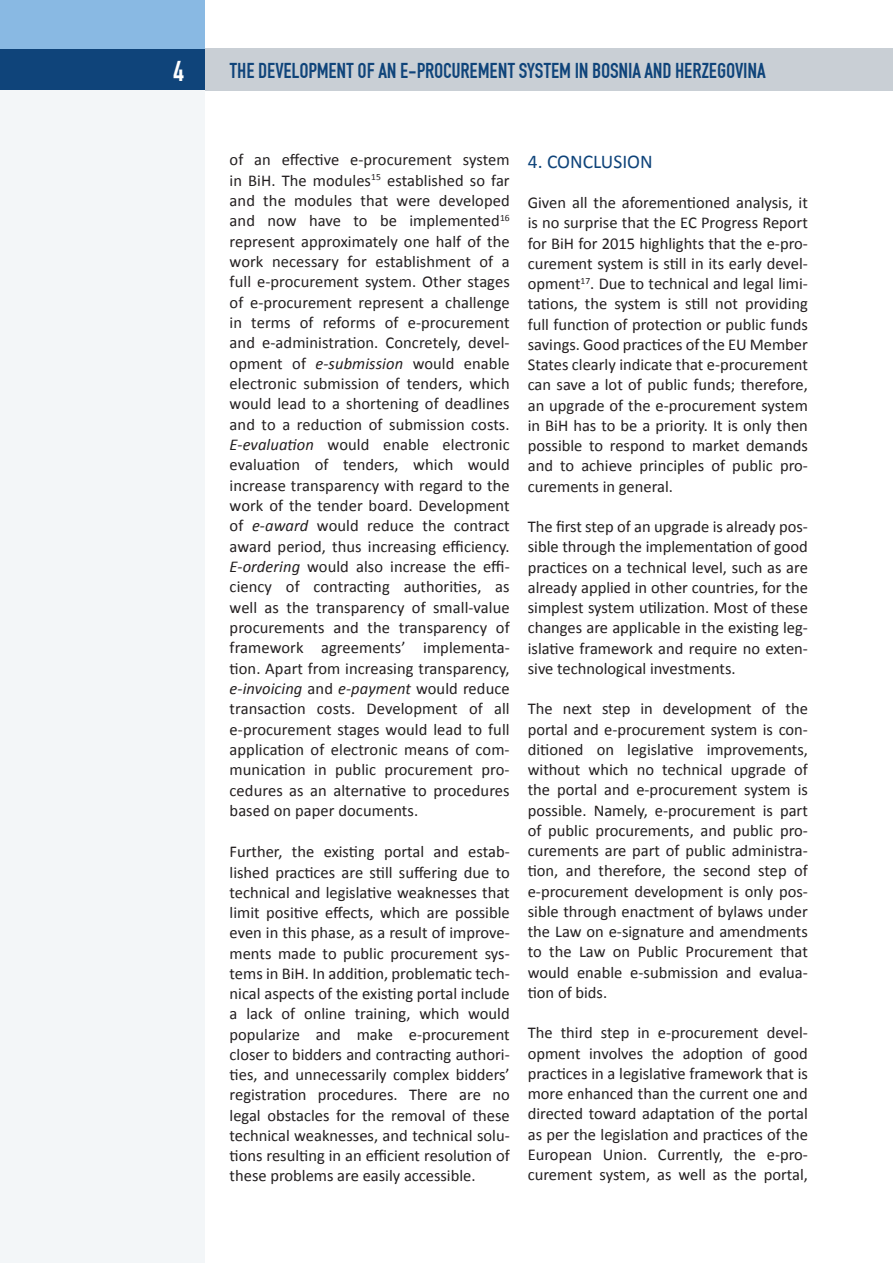
<style>
.page{position:relative;width:893px;height:1263px;background:#fff}
.page>*{position:absolute;margin:0;border:0;box-sizing:border-box;transform-origin:0 0}
.t1{font:30px "H Fette Engschrift";color:#fff}
.t2{font:22.5px "H Fette Engschrift";letter-spacing:-.01em;color:#0f447a}
.t3{font:19.5px "Calibri";color:#0f447a}
.t4{font:16.5px/20.2px "Calibri";color:#231f20;text-align:justify}
.s1{font-style:italic}
</style>
<div class="page">
<div style="left:204px;top:48px;width:689px;height:43px;background:#c9cfd5"></div>
<div style="left:0;top:48px;width:204px;height:43px;background:#0f447a"></div>
<div style="left:0;top:0;width:204px;height:48px;background:#89b9e3"></div>
<div style="left:0;top:91px;width:204px;height:1172px;background:#f3f6f8"></div>
<h1 class="t1" style="left:173px;top:53px;width:12px">4</h1>
<h2 class="t2" style="left:230px;top:57px;width:224px">THE DEVELOPMENT OF AN E-PROCUREME</h2>
<h2 class="t2" style="left:498px;top:57px;width:31px">NTSYSTEM</h2>
<h2 class="t2" style="left:575px;top:57px;width:192px">IN BOSNIA AND HERZEGOVINA</h2>
<p class="t4" style="left:230px;top:149px;width:282px">of an effective e-procurement system in BiH. The modules<sup>15</sup> established so far and the modules that were developed and now have to be implemented<sup>16 </sup>represent approximately one half of the work necessary for establishment of a full e-procurement system. Other stages of e-procurement represent a challenge in terms of reforms of e-procurement and e-administration. Concretely, devel&shy;opment of <span class="s1">e-submission</span> would enable electronic submission of tenders, which would lead to a shortening of deadlines and to a reduction of submission costs.<br><span class="s1">E-evaluation</span> would enable electronic evaluation of tenders, which would increase transparency with regard to the work of the tender board. Development of <span class="s1">e-award</span> would reduce the contract award period, thus increasing efficiency.<br><span class="s1">E-ordering</span> would also increase the effi&shy;ciency of contracting authorities, as well as the transparency of small-value procurements and the transparency of framework agreements’ implementa&shy;tion. Apart from increasing transparency, <span class="s1">e-invoicing</span> and <span class="s1">e-payment</span> would reduce transaction costs. Development of all e-procurement stages would lead to full application of electronic means of com&shy;munication in public procurement pro&shy;cedures as an alternative to procedures based on paper documents.</p>
<p class="t4" style="left:230px;top:841px;width:282px">Further, the existing portal and estab&shy;lished practices are still suffering due to technical and legislative weaknesses that limit positive effects, which are possible even in this phase, as a result of improve&shy;ments made to public procurement sys&shy;tems in BiH. In addition, problematic tech&shy;nical aspects of the existing portal include a lack of online training, which would popularize and make e-procurement closer to bidders and contracting authori&shy;ties, and unnecessarily complex bidders’ registration procedures. There are no legal obstacles for the removal of these technical weaknesses, and technical solu&shy;tions resulting in an efficient resolution of these problems are easily accessible.</p>
<p class="t3" style="left:528px;top:149px;width:65px">4. Conclusi</p>
<p class="t3" style="left:627px;top:149px;width:27px">on</p>
<p class="t4" style="left:528px;top:192px;width:282px">Given all the aforementioned analysis, it is no surprise that the EC Progress Report for BiH for 2015 highlights that the e-pro&shy;curement system is still in its early devel&shy;opment<sup>17</sup>. Due to technical and legal limi&shy;tations, the system is still not providing full function of protection or public funds savings. Good practices of the EU Member States clearly indicate that e-procurement can save a lot of public funds; therefore, an upgrade of the e-procurement system in BiH has to be a priority. It is only then possible to respond to market demands and to achieve principles of public pro&shy;curements in general.</p>
<p class="t4" style="left:528px;top:516px;width:282px">The first step of an upgrade is already pos&shy;sible through the implementation of good practices on a technical level, such as are already applied in other countries, for the simplest system utilization. Most of these changes are applicable in the existing leg&shy;islative framework and require no exten&shy;sive technological investments.</p>
<p class="t4" style="left:528px;top:698px;width:282px">The next step in development of the portal and e-procurement system is con&shy;ditioned on legislative improvements, without which no technical upgrade of the portal and e-procurement system is possible. Namely, e-procurement is part of public procurements, and public pro&shy;curements are part of public administra&shy;tion, and therefore, the second step of e-procurement development is only pos&shy;sible through enactment of bylaws under the Law on e-signature and amendments to the Law on Public Procurement that would enable e-submission and evalua&shy;tion of bids.</p>
<p class="t4" style="left:528px;top:1022px;width:282px">The third step in e-procurement devel&shy;opment involves the adoption of good practices in a legislative framework that is more enhanced than the current one and directed toward adaptation of the portal as per the legislation and practices of the European U nion. Currently, the e-pro&shy;curement system, as well as the portal,</p>
</div>
